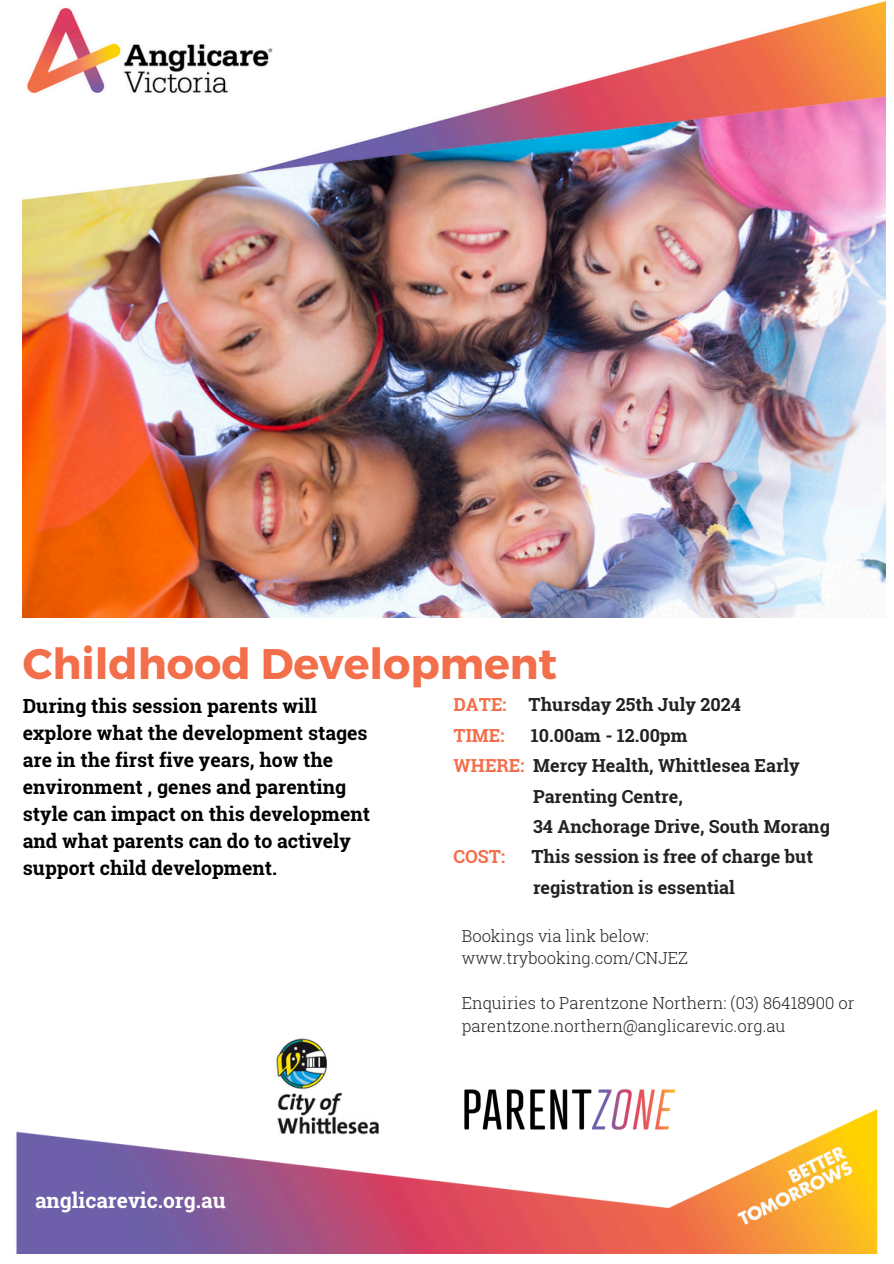
<style>
.page{position:relative;width:894px;height:1264px;background:#fff}
.page>*{position:absolute;margin:0;border:0;box-sizing:border-box;transform-origin:0 0}
.t1{font:700 42.75px "Montserrat";color:#f36e4a}
.t2{font:700 21px "Roboto Slab";color:#fff}
.t3{font:700 19.5px/27px "Roboto Slab";color:#000}
.t4{font:700 18px/30.3px "Roboto Slab";color:#222}
.t5{font:700 18px "Roboto Slab";color:#f36e4a}
.t6{font:300 16.5px/22.5px "Roboto Slab";color:#222}
.s1{color:#f36e4a}
</style>
<div class="page">
<img style="left:276px;top:1038px;width:66px;height:56px">
<img style="left:16px;top:1094px;width:862px;height:159px">
<img style="left:453px;top:1089px;width:227px;height:56px">
<img style="left:23px;top:200px;width:862px;height:417px">
<img style="left:22px;top:1px;width:863px;height:199px">
<p class="t1" style="left:23px;top:635px;width:535px">Childhood Development</p>
<p class="t4" style="left:453px;top:689px;width:288px"><span class="s1">DATE:</span> Thursday 25th July 2024<br><span class="s1">TIME:</span></p>
<p class="t3" style="left:23px;top:691px;width:348px">During this session parents will explore what the development stages are in the first five years, how the environment , genes and parenting style can impact on this development and what parents can do to actively support child development.</p>
<p class="t4" style="left:531px;top:719px;width:158px">10.00am - 12.00pm</p>
<p class="t4" style="left:453px;top:750px;width:348px"><span class="s1">WHERE:</span> Mercy Health, Whittlesea Early</p>
<p class="t4" style="left:533px;top:780px;width:151px">Parenting Centre,</p>
<p class="t4" style="left:533px;top:810px;width:298px">34 Anchorage Drive, South Morang</p>
<p class="t5" style="left:453px;top:844px;width:53px">COST:</p>
<p class="t4" style="left:531px;top:841px;width:283px">This session is free of charge but registration is essential</p>
<p class="t2" style="left:35px;top:1186px;width:192px">anglicarevic.org.au</p>
<p class="t6" style="left:461px;top:923px;width:189px">Bookings via link below:</p>
<h1 class="t6" style="left:461px;top:946px;width:228px">www.trybooking.com/CNJEZ</h1>
<h2 class="t6" style="left:461px;top:991px;width:394px">Enquiries to Parentzone Northern: (03) 86418900 or parentzone.northern@anglicarevic.org.au</h2>
</div>
